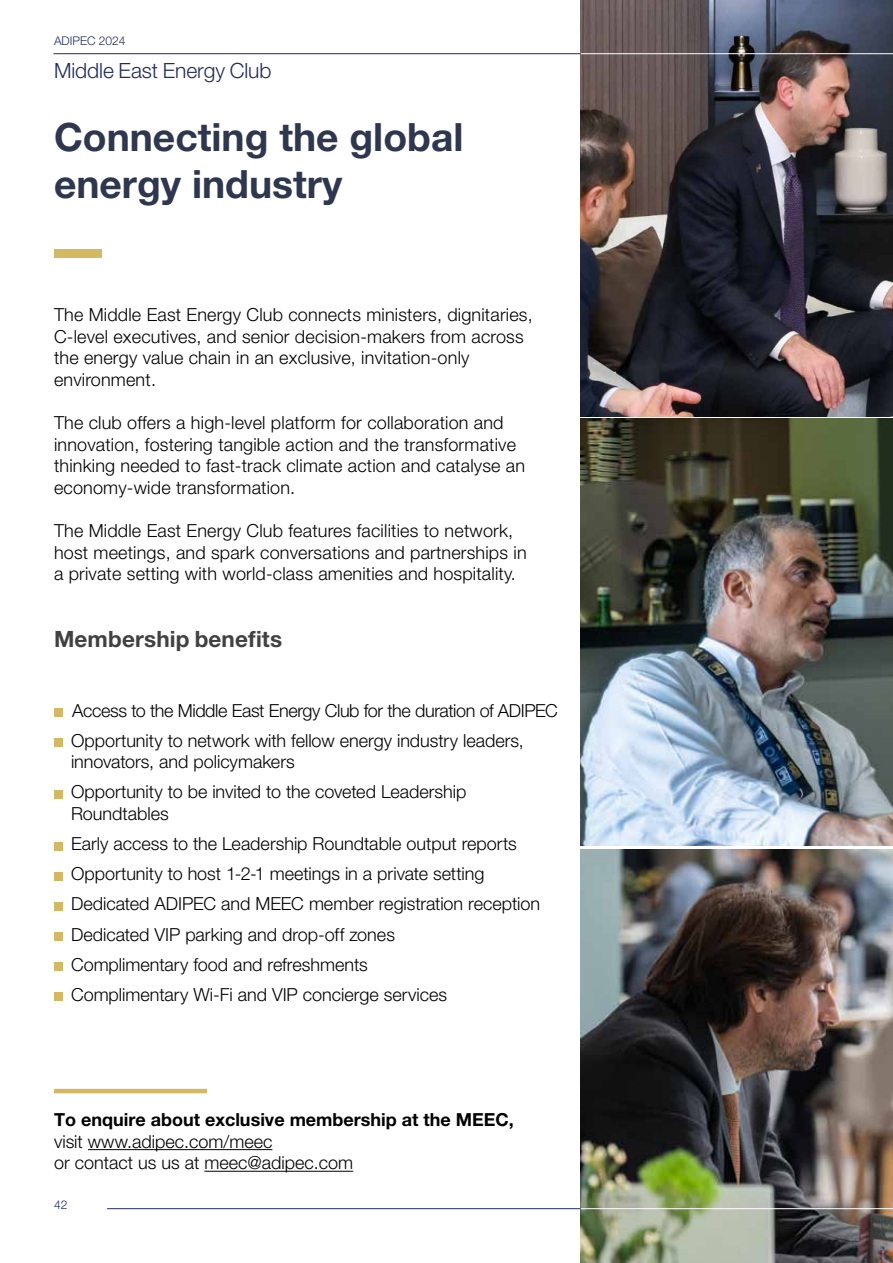
<style>
.page{position:relative;width:893px;height:1263px;background:#fff}
.page>*{position:absolute;margin:0;border:0;box-sizing:border-box;transform-origin:0 0}
.t1{font:700 39px/46.8px "Helvetica Neue LT Pro";color:#2f374f}
.t2{font:700 22.5px "Helvetica Neue LT Pro";letter-spacing:.005em;color:#414042}
.t3{font:300 21px "Helvetica Neue LT Pro";color:#222b61}
.t4{font:300 18px/21.6px "Helvetica Neue LT Pro";letter-spacing:.01em;color:#000}
.t5{font:300 18px/30.2px "Helvetica Neue LT Pro";letter-spacing:-.015em;color:#000}
.t6{font:700 18px "Helvetica Neue LT Pro";color:#000}
.t7{font:300 12px "Helvetica Neue LT Pro";color:#222b61}
</style>
<div class="page">
<img style="left:580px;top:849px;width:313px;height:414px">
<img style="left:580px;top:0;width:313px;height:416px">
<img style="left:580px;top:419px;width:313px;height:427px">
<div style="left:54px;top:249px;width:47px;height:8px;background:#d4b864"></div>
<div style="left:54px;top:708px;width:8px;height:9px;background:#d4b864"></div>
<div style="left:54px;top:738px;width:8px;height:9px;background:#d4b864"></div>
<div style="left:54px;top:790px;width:8px;height:8px;background:#d4b864"></div>
<div style="left:54px;top:842px;width:8px;height:8px;background:#d4b864"></div>
<div style="left:54px;top:872px;width:8px;height:8px;background:#d4b864"></div>
<div style="left:54px;top:902px;width:8px;height:8px;background:#d4b864"></div>
<div style="left:54px;top:932px;width:8px;height:8px;background:#d4b864"></div>
<div style="left:54px;top:962px;width:8px;height:9px;background:#d4b864"></div>
<div style="left:54px;top:992px;width:8px;height:9px;background:#d4b864"></div>
<hr style="left:88px;top:1149px;width:184px;height:1px;background:#000">
<hr style="left:204px;top:1171px;width:149px;height:1px;background:#000">
<hr style="left:54px;top:1089px;width:153px;height:4px;background:#d4b864">
<hr style="left:580px;top:53px;width:313px;height:1px;background:#fff">
<hr style="left:53px;top:53px;width:527px;height:1px;background:#222b61">
<hr style="left:580px;top:1208px;width:313px;height:1px;background:#fff">
<hr style="left:107px;top:1208px;width:473px;height:1px;background:#222b61">
<p class="t7" style="left:54px;top:33px;width:73px">ADIPEC 2024</p>
<p class="t3" style="left:54px;top:58px;width:219px">Middle East Energy Club</p>
<h1 class="t1" style="left:54px;top:113px;width:411px">Connecting the global energy industry</h1>
<p class="t4" style="left:54px;top:303px;width:480px">The Middle East Energy Club connects ministers, dignitaries, C-level executives, and senior decision-makers from across the energy value chain in an exclusive, invitation-only environment.</p>
<p class="t4" style="left:54px;top:411px;width:473px">The club offers a high-level platform for collaboration and innovation, fostering tangible action and the transformative thinking needed to fast-track climate action and catalyse an economy-wide transformation.</p>
<p class="t4" style="left:54px;top:519px;width:474px">The Middle East Energy Club features facilities to network, host meetings, and spark conversations and partnerships in a private setting with world-class amenities and hospitality.</p>
<p class="t2" style="left:54px;top:625px;width:230px">Membership benefits</p>
<p class="t5" style="left:71px;top:695px;width:488px">Access to the Middle East Energy Club for the duration of ADIPEC<br>Opportunity to network with fellow energy industry leaders,</p>
<p class="t4" style="left:71px;top:746px;width:397px;line-height:30.2px">innovators, and policymakers<br>Opportunity to be invited to the coveted Leadership</p>
<p class="t4" style="left:71px;top:798px;width:471px;line-height:30.2px">Roundtables<br>Early access to the Leadership Roundtable output reports Opportunity to host 1-2-1 meetings in a private setting Dedicated ADIPEC and MEEC member registration reception Dedicated VIP parking and drop-off zones<br>Complimentary food and refreshments<br>Complimentary Wi-Fi and VIP concierge services</p>
<p class="t6" style="left:54px;top:1109px;width:461px">To enquire about exclusive membership at the MEEC,</p>
<p class="t4" style="left:54px;top:1130px;width:301px">visit www.adipec.com/meec<br>or contact us us at meec@adipec.com</p>
<p class="t7" style="left:54px;top:1197px;width:15px">42</p>
</div>
